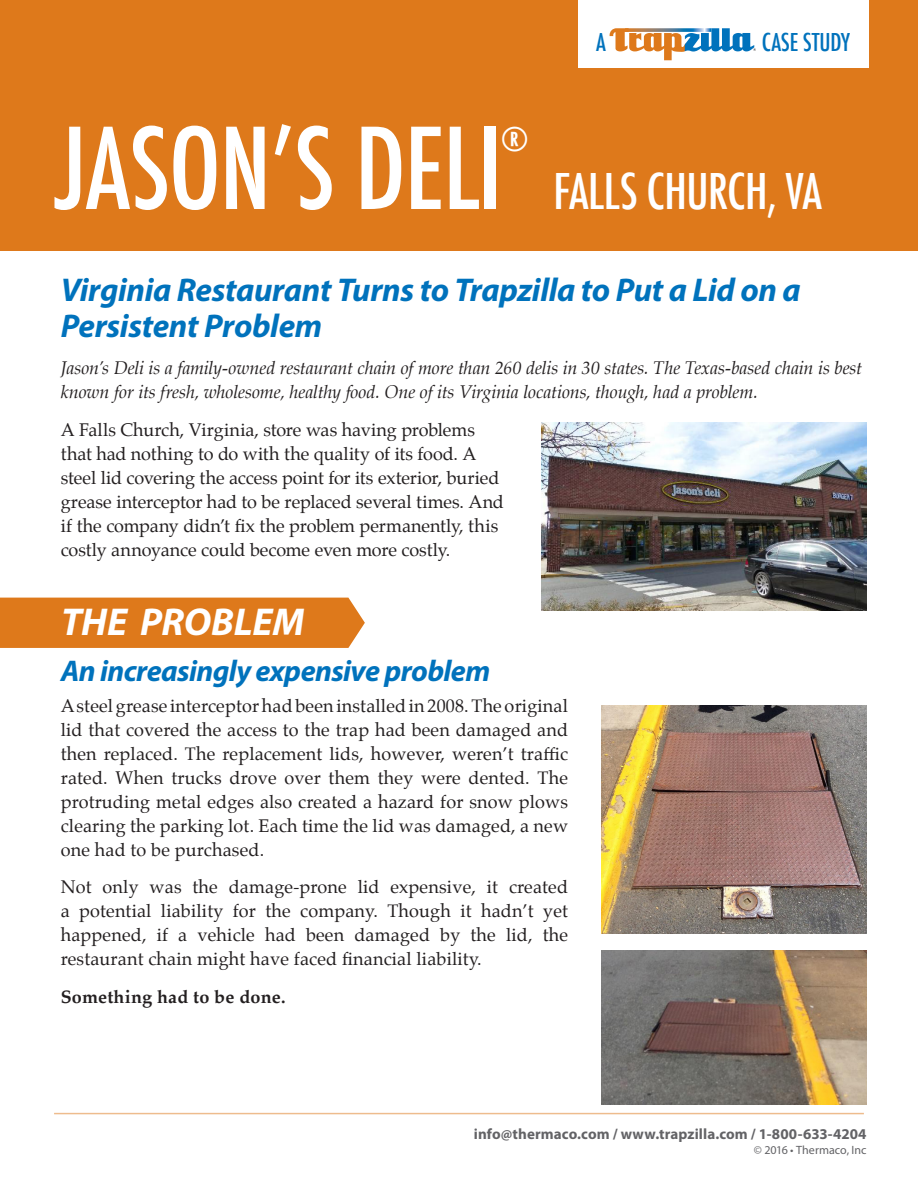
<style>
.page{position:relative;width:918px;height:1188px;background:#fff}
.page>*{position:absolute;margin:0;border:0;box-sizing:border-box;transform-origin:0 0}
.t1{font:500 condensed 109.2px "Futura";letter-spacing:-.01em;color:#fff}
.t2{font:500 condensed 48px "Futura";letter-spacing:-.01em;color:#fff}
.body_copy{font:italic 700 39px "Myriad Pro";letter-spacing:-.005em;color:#fff}
.Body_Copy{font:italic 700 33px/36px "Myriad Pro";letter-spacing:-.01em;color:#0072bc}
.t3{font:500 condensed 31.8px "Futura";color:#fff}
.Myriad_Headers{font:italic 700 30px "Myriad Pro";letter-spacing:-.02em;color:#0072bc}
.t4{font:500 condensed 24px "Futura";letter-spacing:-.01em;color:#0072bc}
.Body_Copy-2{font:18px/24px "Palatino";letter-spacing:.01em;color:#231f20;text-align:justify}
.body_copy-2{font:18px/24px "Palatino";letter-spacing:-.005em;color:#231f20}
.body_copy-3{font:italic 18px/24px "Palatino";letter-spacing:-.01em;color:#231f20}
.Body_Copy-3{font:700 18px "Palatino";letter-spacing:.01em;color:#231f20}
.t5{font:700 15px "Myriad Pro";letter-spacing:.005em;color:#636366}
.t6{font:12px "Myriad Pro";letter-spacing:.005em;color:#636366}
</style>
<div class="page">
<div style="left:0;top:598px;width:365px;height:50px;background:#de791b"></div>
<div style="left:0;top:0;width:918px;height:251px;background:#de791b"></div>
<div style="left:578px;top:0;width:290px;height:67px;background:#fff"></div>
<img style="left:602px;top:706px;width:264px;height:227px">
<svg style="left:610px;top:28px;width:146px;height:32px"></svg>
<hr style="left:54px;top:1113px;width:810px;height:1px;background:#de791b">
<img style="left:602px;top:951px;width:264px;height:153px">
<img style="left:542px;top:423px;width:324px;height:188px">
<p class="t1" style="left:55px;top:99px;width:449px">JASON’S DELI</p>
<p class="t3" style="left:501px;top:119px;width:29px">®</p>
<p class="t4" style="left:596px;top:27px;width:11px">A</p>
<p class="t4" style="left:762px;top:27px;width:90px">CASE STUDY</p>
<p class="t2" style="left:554px;top:161px;width:270px">FALLS CHURCH, VA</p>
<p class="Body_Copy" style="left:61px;top:271px;width:742px">Virginia Restaurant Turns to Trapzilla to Put a Lid on a<br>Persistent Problem</p>
<p class="body_copy-3" style="left:61px;top:356px;width:803px">Jason’s Deli is a family-owned restaurant chain of more than 260 delis in 30 states. The Texas-based chain is best known for its fresh, wholesome, healthy food. One of its Virginia locations, though, had a problem.</p>
<p class="body_copy-2" style="left:61px;top:418px;width:445px">A Falls Church, Virginia, store was having problems that had nothing to do with the quality of its food. A steel lid covering the access point for its exterior, buried grease interceptor had to be replaced several times. And if the company didn’t fix the problem permanently, this costly annoyance could become even more costly.</p>
<p class="body_copy" style="left:61px;top:597px;width:245px">THE PROBLEM</p>
<p class="Myriad_Headers" style="left:61px;top:652px;width:431px">An increasingly expensive problem</p>
<p class="Body_Copy-2" style="left:61px;top:694px;width:509px">A steel grease interceptor had been installed in 2008. The original lid that covered the access to the trap had been damaged and then replaced. The replacement lids, however, weren’t traffic rated. When trucks drove over them they were dented. The protruding metal edges also created a hazard for snow plows clearing the parking lot. Each time the lid was damaged, a new one had to be purchased.</p>
<p class="Body_Copy-2" style="left:61px;top:875px;width:509px">Not only was the damage-prone lid expensive, it created a potential liability for the company. Though it hadn’t yet happened, if a vehicle had been damaged by the lid, the restaurant chain might have faced financial liability.</p>
<p class="Body_Copy-3" style="left:61px;top:981px;width:226px">Something had to be done.</p>
<p class="t5" style="left:474px;top:1124px;width:394px">info@thermaco.com / www.trapzilla.com / 1-800-633-4204</p>
<p class="t6" style="left:754px;top:1143px;width:114px">© 2016 • Thermaco, Inc</p>
</div>
